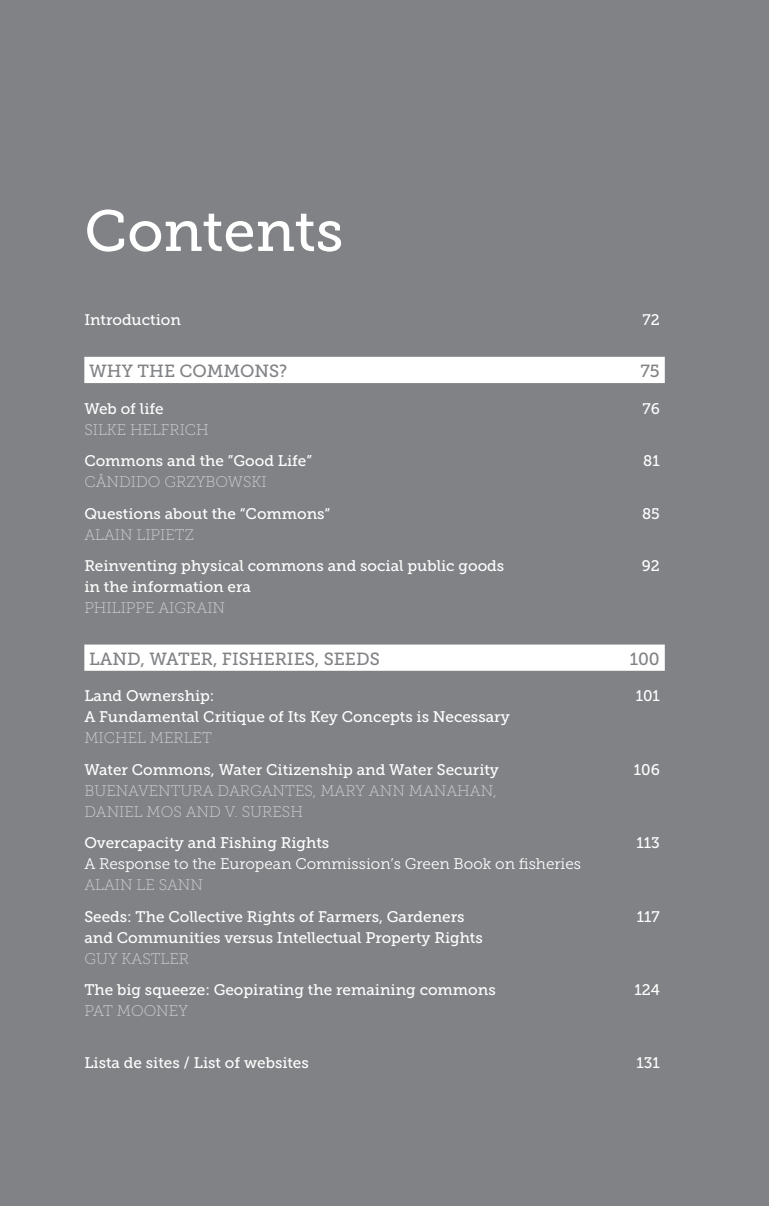
<style>
.page{position:relative;width:769px;height:1206px;background:#fff}
.page>*{position:absolute;margin:0;border:0;box-sizing:border-box;transform-origin:0 0}
.t1{font:57.75px "Museo Slab 500";color:#fff}
.t2{font:17.5px "Museo Slab 500";color:#808285}
.t3{font:15.4px "Museo Slab 500";color:#fff}
.t4{font:15.4px "Museo Slab 100";color:#d1d2d4}
.t5{font:15.4px "Museo Slab 300";color:#fff}
</style>
<div class="page">
<div style="left:0;top:0;width:769px;height:1205px;background:#808285"></div>
<div style="left:84px;top:357px;width:581px;height:26px;background:#fff"></div>
<div style="left:84px;top:644px;width:581px;height:26px;background:#fff"></div>
<h1 class="t1" style="left:84px;top:199px;width:261px">Contents</h1>
<p class="t3" style="left:84px;top:311px;width:98px">Introduction</p>
<p class="t3" style="left:642px;top:311px;width:19px">72</p>
<p class="t2" style="left:89px;top:361px;width:200px">Why the Commons?</p>
<p class="t2" style="left:640px;top:361px;width:21px">75</p>
<p class="t3" style="left:84px;top:400px;width:81px">Web of life</p>
<p class="t3" style="left:642px;top:400px;width:19px">76</p>
<p class="t4" style="left:84px;top:421px;width:124px">SILKE HELFRICH</p>
<p class="t3" style="left:84px;top:452px;width:229px">Commons and the ”Good Life”</p>
<p class="t3" style="left:643px;top:452px;width:18px">81</p>
<p class="t4" style="left:84px;top:473px;width:184px">CÂNDIDO GRZYBOWSKI</p>
<p class="t3" style="left:84px;top:505px;width:248px">Questions about the “Commons“</p>
<p class="t3" style="left:642px;top:505px;width:19px">85</p>
<p class="t4" style="left:84px;top:526px;width:111px">ALAIN LIPIETZ</p>
<p class="t3" style="left:84px;top:557px;width:421px">Reinventing physical commons and social public goods</p>
<p class="t3" style="left:642px;top:557px;width:20px">92</p>
<p class="t3" style="left:84px;top:578px;width:168px">in the information era</p>
<p class="t4" style="left:84px;top:599px;width:142px">PHILIPPE AIGRAIN</p>
<p class="t2" style="left:89px;top:649px;width:286px">Land, Water, Fisheries, Seeds</p>
<p class="t2" style="left:630px;top:649px;width:32px">100</p>
<p class="t3" style="left:84px;top:687px;width:132px">Land Ownership:</p>
<p class="t3" style="left:636px;top:687px;width:26px">101</p>
<p class="t3" style="left:84px;top:708px;width:427px">A Fundamental Critique of Its Key Concepts is Necessary</p>
<p class="t4" style="left:84px;top:729px;width:129px">MICHEL MERLET</p>
<p class="t3" style="left:84px;top:761px;width:416px">Water Commons, Water Citizenship and Water Security</p>
<p class="t3" style="left:634px;top:761px;width:27px">106</p>
<p class="t4" style="left:84px;top:782px;width:375px">BUENAVENTURA DARGANTES, MARY ANN MANAHA</p>
<p class="t4" style="left:481px;top:782px;width:18px">N,</p>
<p class="t4" style="left:84px;top:803px;width:209px">DANIEL MOS AND V. SURESH</p>
<p class="t3" style="left:84px;top:834px;width:246px">Overcapacity and Fishing Rights</p>
<p class="t3" style="left:636px;top:834px;width:25px">113</p>
<p class="t5" style="left:84px;top:855px;width:498px">A Response to the European Commission’s Green Book on fisheries</p>
<p class="t4" style="left:84px;top:876px;width:120px">ALAIN LE SANN</p>
<p class="t3" style="left:84px;top:908px;width:382px">Seeds: The Collective Rights of Farmers, Gardeners</p>
<p class="t3" style="left:637px;top:908px;width:24px">117</p>
<p class="t3" style="left:84px;top:929px;width:400px">and Communities versus Intellectual Property Rights</p>
<p class="t4" style="left:84px;top:950px;width:48px">GUY KAS</p>
<p class="t4" style="left:151px;top:950px;width:40px">TLER</p>
<p class="t3" style="left:84px;top:981px;width:413px">The big squeeze: Geopirating the remaining commons</p>
<p class="t3" style="left:634px;top:981px;width:27px">124</p>
<p class="t4" style="left:84px;top:1002px;width:105px">PAT MOONEY</p>
<p class="t3" style="left:84px;top:1054px;width:226px">Lista de sites / List of websites</p>
<p class="t3" style="left:636px;top:1054px;width:25px">131</p>
</div>
